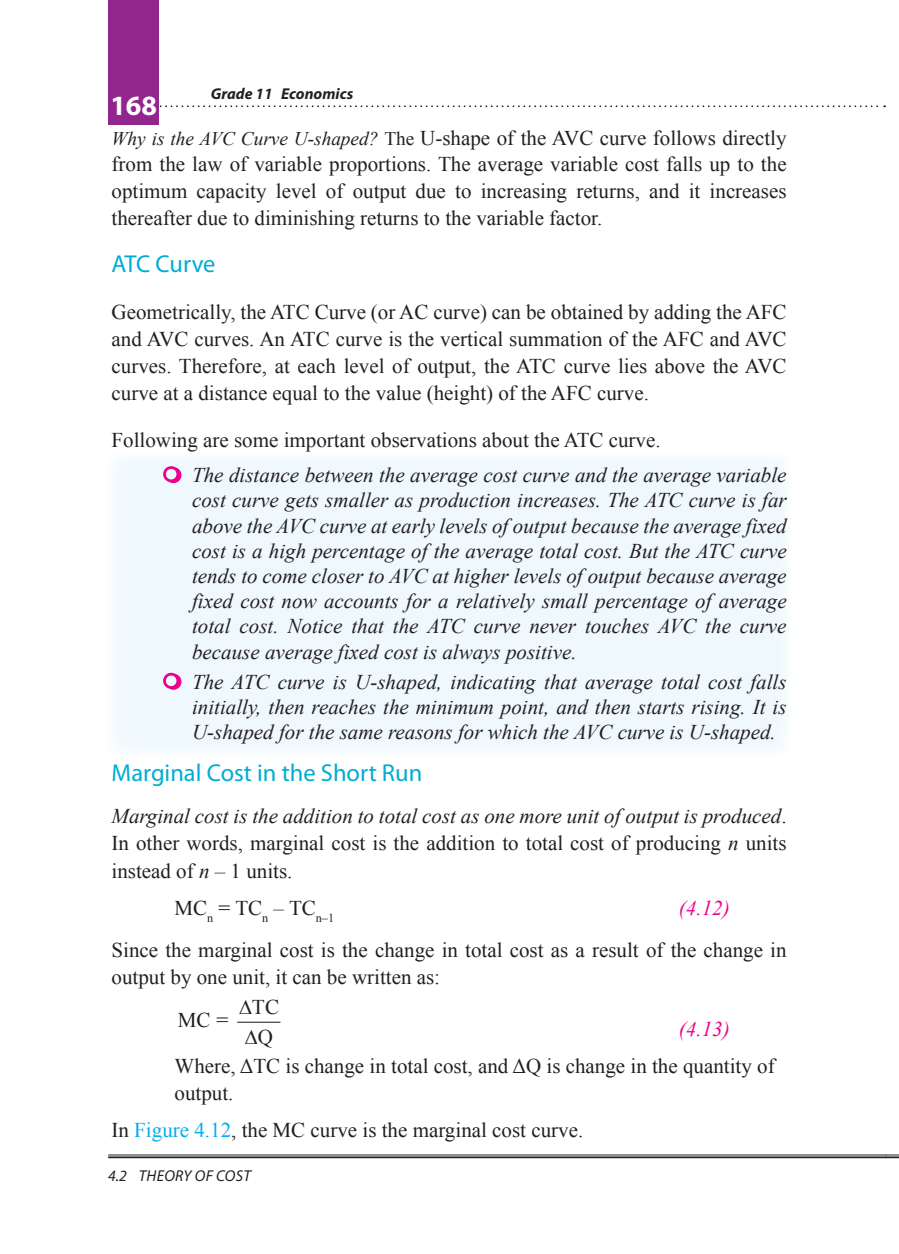
<style>
.page{position:relative;width:899px;height:1254px;background:#fff}
.page>*{position:absolute;margin:0;border:0;box-sizing:border-box;transform-origin:0 0}
.t1{font:700 28px "Myriad Pro";color:#fff}
.t2{font:24.5px "Myriad Pro";color:#00acd4}
.t3{font:21px/27.1px "Times New Roman";color:#221f1f;text-align:justify}
.t4{font:italic 21px/25.2px "Times New Roman";color:#221f1f;text-align:justify}
.t5{font:italic 21px "Times New Roman";color:#ec008b}
.t6{font:italic 700 15.75px "Myriad Pro";color:#221f1f}
.t7{font:italic 15.75px "Myriad Pro";letter-spacing:.02em;color:#221f1f}
.s1{font-style:italic;font-size:19.25px}
.s2{font-size:19.25px}
.s3{font-style:italic}
.s4{color:#00adef}
</style>
<div class="page">
<div style="left:107px;top:453px;width:683px;height:303px;background:#eef8fd"></div>
<svg style="left:159px;top:105px;width:726px;height:2px"></svg>
<div style="left:108px;top:0;width:51px;height:124px;background:#91268f"></div>
<hr style="left:108px;top:1156px;width:778px;height:2px;background:#221f1f">
<hr style="left:108px;top:1154px;width:778px;height:1px;background:#221f1f">
<svg style="left:885px;top:1154px;width:13px;height:4px"></svg>
<hr style="left:238px;top:1021px;width:42px;height:2px;background:#221f1f">
<svg style="left:163px;top:466px;width:19px;height:18px"></svg>
<svg style="left:163px;top:672px;width:19px;height:18px"></svg>
<h1 class="t1" style="left:110px;top:94px;width:48px">168</h1>
<p class="t6" style="left:211px;top:84px;width:144px">Grade 11 Economics</p>
<p class="t3" style="left:111px;top:127px;width:676px;line-height:26.6px"><span class="s1">Why is the AVC Curve U-shaped?</span> <span class="s2">The</span> U-shape of the AVC curve follows directly from the law of variable proportions. The average variable cost falls up to the optimum capacity level of output due to increasing returns, and it increases thereafter due to diminishing returns to the variable factor.</p>
<p class="t2" style="left:111px;top:254px;width:105px">ATC Curve</p>
<p class="t3" style="left:111px;top:300px;width:676px">Geometrically, the ATC Curve (or AC curve) can be obtained by adding the AFC and AVC curves. An ATC curve is the vertical summation of the AFC and AVC curves. Therefore, at each level of output, the ATC curve lies above the AVC curve at a distance equal to the value (height) of the AFC curve.</p>
<p class="t3" style="left:111px;top:428px;width:550px">Following are some important observations about the ATC curve.</p>
<p class="t4" style="left:192px;top:465px;width:596px">The distance between the average cost curve and the average variable cost curve gets smaller as production increases. The ATC curve is far above the AVC curve at early levels of output because the average fixed cost is a high percentage of the average total cost. But the ATC curve tends to come closer to AVC at higher levels of output because average fixed cost now accounts for a relatively small percentage of average total cost. Notice that the ATC curve never touches AVC the curve because average fixed cost is always positive.</p>
<p class="t4" style="left:192px;top:671px;width:596px">The ATC curve is U-shaped, indicating that average total cost falls initially, then reaches the minimum point, and then starts rising. It is U-shaped for the same reasons for which the AVC curve is U-shaped.</p>
<p class="t2" style="left:111px;top:763px;width:312px">Marginal Cost in the Short Run</p>
<p class="t3" style="left:111px;top:805px;width:676px"><span class="s3">Marginal cost is the addition to total cost as one more unit of output is produced</span>.<br>In other words, marginal cost is the addition to total cost of producing <span class="s3">n</span> units instead of <span class="s3">n –</span> 1 units.</p>
<p class="t3" style="left:174px;top:896px;width:161px">MC<sub>n</sub> = TC<sub>n</sub> <span class="s3">–</span> TC<sub>n–1</sub></p>
<p class="t5" style="left:678px;top:900px;width:52px">(4.12)</p>
<p class="t3" style="left:111px;top:938px;width:676px">Since the marginal cost is the change in total cost as a result of the change in output by one unit, it can be written as:</p>
<p class="t3" style="left:239px;top:995px;width:42px">∆TC</p>
<p class="t3" style="left:178px;top:1009px;width:52px">MC =</p>
<p class="t3" style="left:245px;top:1025px;width:30px">∆Q</p>
<p class="t5" style="left:678px;top:1021px;width:52px">(4.13)</p>
<p class="t3" style="left:174px;top:1052px;width:601px">Where, ΔTC is change in total cost, and ΔQ is change in the quantity of output.</p>
<p class="t3" style="left:111px;top:1118px;width:473px">In <span class="s4">Figure 4.12</span>, the MC curve is the marginal cost curve.</p>
<p class="t7" style="left:108px;top:1166px;width:144px">4.2 THEORY OF COST</p>
</div>
